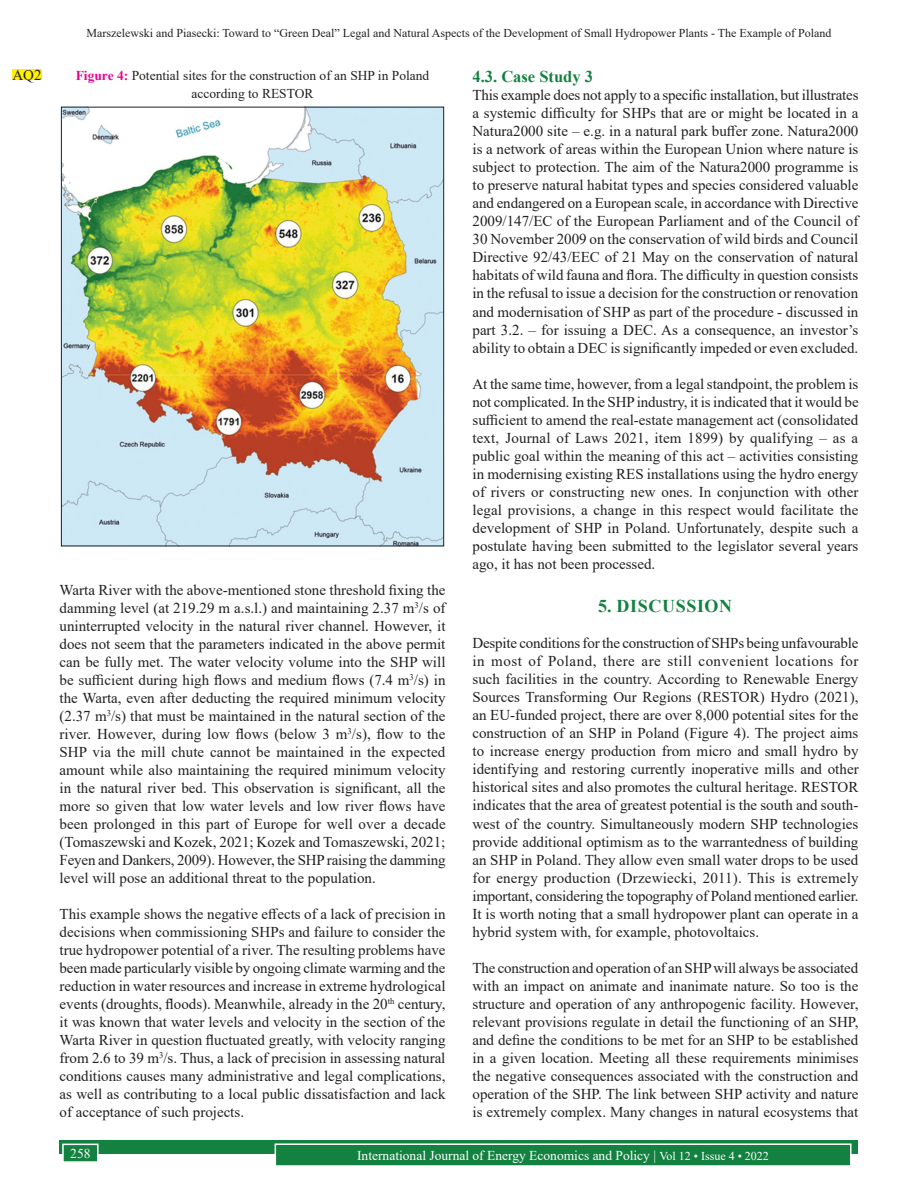
<style>
.page{position:relative;width:918px;height:1188px;background:#fff}
.page>*{position:absolute;margin:0;border:0;box-sizing:border-box;transform-origin:0 0}
.t1{font:700 18px "Times New Roman";letter-spacing:.035em;color:#13813f}
.t2{font:700 16.5px "Times New Roman";color:#13813f}
.TX{font:15px/18px "Times New Roman";color:#231f20;text-align:justify}
.FGC{font:13.5px/18px "Times New Roman";color:#231f20;text-align:center}
.t3{font:13.5px "Times New Roman";color:#fff}
.t4{font:12px "Times New Roman";color:#231f20}
.s1{font-weight:700;color:#ed028c}
.s2{font-size:12px}
</style>
<div class="page">
<div style="left:60px;top:1140px;width:798px;height:13px;background:#13813f"></div>
<div style="left:275px;top:1144px;width:576px;height:22px;background:#13813f"></div>
<div style="left:275px;top:1143px;width:577px;height:24px;border:2px solid #fff"></div>
<div style="left:63px;top:1144px;width:35px;height:18px;background:#13813f"></div>
<div style="left:62px;top:1144px;width:37px;height:19px;border:2px solid #fff"></div>
<img style="left:63px;top:109px;width:379px;height:435px">
<div style="left:12px;top:69px;width:30px;height:11px;background:#fff101"></div>
<p class="TX" style="left:12px;top:65px;width:31px">AQ2</p>
<p class="t4" style="left:86px;top:25px;width:747px">Marszelewski and Piasecki: Toward to “Green Deal” Legal and Natural Aspects of the Development of Small Hydropower Plants - The Example of Poland</p>
<p class="FGC" style="left:76px;top:66px;width:355px"><span class="s1">Figure 4:</span> Potential sites for the construction of an SHP in Poland according to RESTOR</p>
<p class="TX" style="left:60px;top:581px;width:388px">Warta River with the above-mentioned stone threshold fixing the damming level (at 219.29 m a.s.l.) and maintaining 2.37 m<sup>3</sup>/s of uninterrupted velocity in the natural river channel. However, it does not seem that the parameters indicated in the above permit can be fully met. The water velocity volume into the SHP will be sufficient during high flows and medium flows (7.4 m<sup>3</sup>/s) in the Warta, even after deducting the required minimum velocity (2.37 m<sup>3</sup>/s) that must be maintained in the natural section of the river. However, during low flows (below 3 m<sup>3</sup>/s), flow to the SHP via the mill chute cannot be maintained in the expected amount while also maintaining the required minimum velocity in the natural river bed. This observation is significant, all the more so given that low water levels and low river flows have been prolonged in this part of Europe for well over a decade (Tomaszewski and Kozek, 2021; Kozek and Tomaszewski, 2021; Feyen and Dankers, 2009). However, the SHP raising the damming level will pose an additional threat to the population.</p>
<p class="TX" style="left:60px;top:905px;width:388px">This example shows the negative effects of a lack of precision in decisions when commissioning SHPs and failure to consider the true hydropower potential of a river. The resulting problems have been made particularly visible by ongoing climate warming and the reduction in water resources and increase in extreme hydrological events (droughts, floods). Meanwhile, already in the 20<sup>th</sup> century, it was known that water levels and velocity in the section of the Warta River in question fluctuated greatly, with velocity ranging from 2.6 to 39 m<sup>3</sup>/s. Thus, a lack of precision in assessing natural conditions causes many administrative and legal complications, as well as contributing to a local public dissatisfaction and lack of acceptance of such projects.</p>
<h2 class="t2" style="left:472px;top:64px;width:122px">4.3. Case Study 3</h2>
<p class="TX" style="left:472px;top:85px;width:388px">This example does not apply to a specific installation, but illustrates a systemic difficulty for SHPs that are or might be located in a Natura2000 site – e.g. in a natural park buffer zone. Natura2000 is a network of areas within the European Union where nature is subject to protection. The aim of the Natura2000 programme is to preserve natural habitat types and species considered valuable and endangered on a European scale, in accordance with Directive 2009/147/EC of the European Parliament and of the Council of 30 November 2009 on the conservation of wild birds and Council Directive 92/43/EEC of 21 May on the conservation of natural habitats of wild fauna and flora. The difficulty in question consists in the refusal to issue a decision for the construction or renovation and modernisation of SHP as part of the procedure - discussed in part 3.2. – for issuing a DEC. As a consequence, an investor’s ability to obtain a DEC is significantly impeded or even excluded.</p>
<p class="TX" style="left:472px;top:374px;width:388px">At the same time, however, from a legal standpoint, the problem is not complicated. In the SHP industry, it is indicated that it would be sufficient to amend the real-estate management act (consolidated text, Journal of Laws 2021, item 1899) by qualifying – as a public goal within the meaning of this act – activities consisting in modernising existing RES installations using the hydro energy of rivers or constructing new ones. In conjunction with other legal provisions, a change in this respect would facilitate the development of SHP in Poland. Unfortunately, despite such a postulate having been submitted to the legislator several years ago, it has not been processed.</p>
<h1 class="t1" style="left:598px;top:593px;width:136px">5. DISCUSSION</h1>
<p class="TX" style="left:472px;top:633px;width:388px">Despite conditions for the construction of SHPs being unfavourable in most of Poland, there are still convenient locations for such facilities in the country. According to Renewable Energy Sources Transforming Our Regions (RESTOR) Hydro (2021), an EU-funded project, there are over 8,000 potential sites for the construction of an SHP in Poland (Figure 4). The project aims to increase energy production from micro and small hydro by identifying and restoring currently inoperative mills and other historical sites and also promotes the cultural heritage. RESTOR indicates that the area of greatest potential is the south and south&shy;west of the country. Simultaneously modern SHP technologies provide additional optimism as to the warrantedness of building an SHP in Poland. They allow even small water drops to be used for energy production (Drzewiecki, 2011). This is extremely important, considering the topography of Poland mentioned earlier.<br>It is worth noting that a small hydropower plant can operate in a hybrid system with, for example, photovoltaics.</p>
<p class="TX" style="left:472px;top:958px;width:388px">The construction and operation of an SHP will always be associated with an impact on animate and inanimate nature. So too is the structure and operation of any anthropogenic facility. However, relevant provisions regulate in detail the functioning of an SHP, and define the conditions to be met for an SHP to be established in a given location. Meeting all these requirements minimises the negative consequences associated with the construction and operation of the SHP. The link between SHP activity and nature is extremely complex. Many changes in natural ecosystems that</p>
<p class="t3" style="left:70px;top:1144px;width:22px">258</p>
<p class="t3" style="left:357px;top:1146px;width:413px">International Journal of Energy Economics and Policy | <span class="s2">Vol 12 • Issue 4 • 2022</span></p>
</div>
